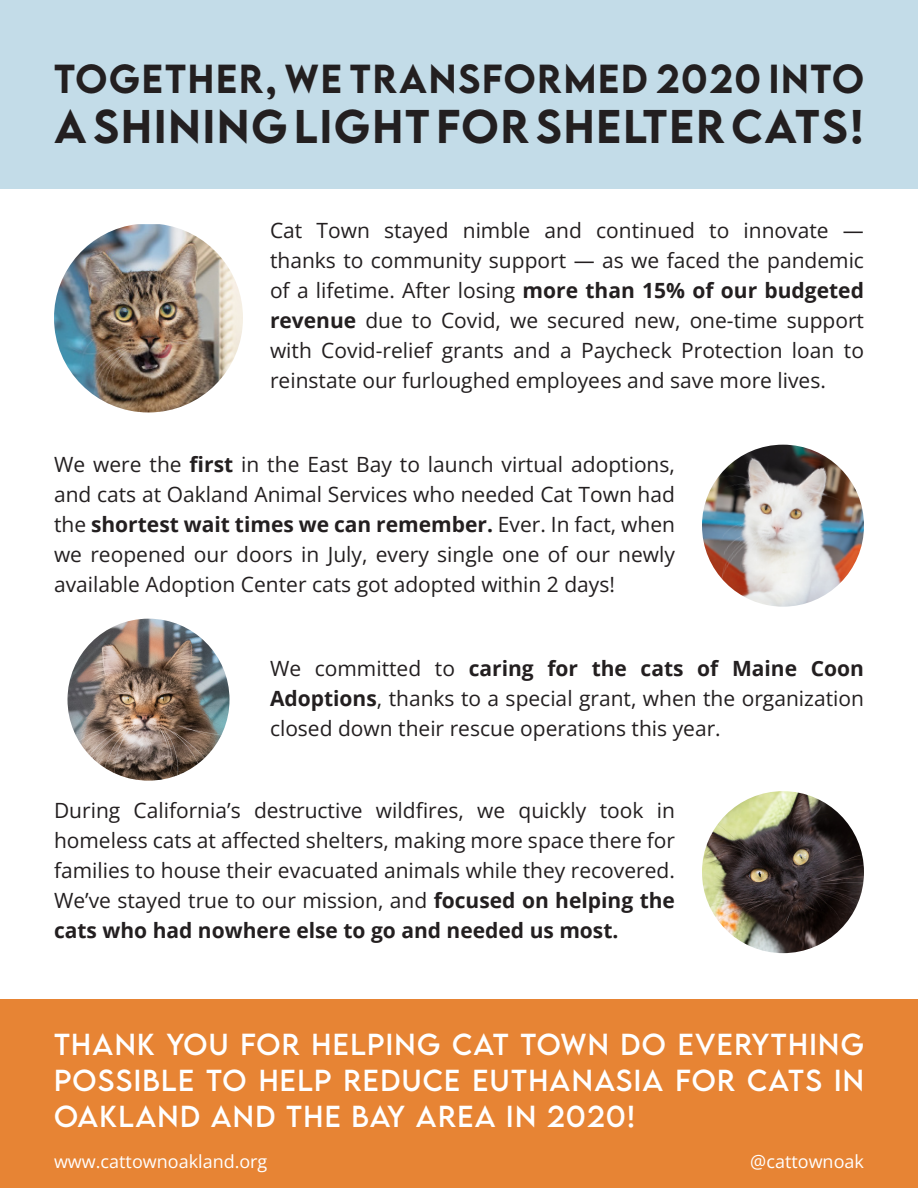
<style>
.page{position:relative;width:918px;height:1188px;background:#fff}
.page>*{position:absolute;margin:0;border:0;box-sizing:border-box;transform-origin:0 0}
.t1{font:500 42px "LEMONMILK";letter-spacing:.05em;color:#231f20}
.t2{font:500 36px "LEMONMILK";letter-spacing:.05em;color:#231f20}
.t3{font:27px/36px "LEMONMILK";letter-spacing:.05em;color:#fff;text-align:justify}
.t4{font:21px/30px "Open Sans";color:#231f20;text-align:justify}
.t5{font:18px "Open Sans";color:#fff}
.s1{font-weight:700}
</style>
<div class="page">
<div style="left:0;top:0;width:918px;height:189px;background:#c3dce8"></div>
<div style="left:0;top:999px;width:918px;height:189px;background:#e78434"></div>
<img style="left:54px;top:224px;width:189px;height:188px">
<img style="left:68px;top:619px;width:162px;height:162px;border-radius:81px">
<img style="left:702px;top:445px;width:162px;height:162px;border-radius:81px">
<img style="left:702px;top:791px;width:162px;height:162px;border-radius:81px">
<p class="t2" style="left:54px;top:55px;width:812px">TOGETHER, WE TRANSFORMED 2020 INTO</p>
<p class="t1" style="left:54px;top:99px;width:812px">A SHINING LIGHT FOR SHELTER CATS!</p>
<p class="t4" style="left:270px;top:215px;width:596px">Cat Town stayed nimble and continued to innovate — thanks to community support — as we faced the pandemic of a lifetime. After losing <span class="s1">more than 15% of our budgeted revenue</span> due to Covid, we secured new, one-time support with Covid-relief grants and a Paycheck Protection loan to reinstate our furloughed employees and save more lives.</p>
<p class="t4" style="left:54px;top:448px;width:623px">We were the <span class="s1">first</span> in the East Bay to launch virtual adoptions, and cats at Oakland Animal Services who needed Cat Town had the <span class="s1">shortest wait times we can remember.</span> Ever. In fact, when we reopened our doors in July, every single one of our newly available Adoption Center cats got adopted within 2 days!</p>
<p class="t4" style="left:270px;top:652px;width:595px">We committed to <span class="s1">caring for the cats of Maine Coon Adoptions</span>, thanks to a special grant, when the organization closed down their rescue operations this year.</p>
<p class="t4" style="left:54px;top:795px;width:623px">During California’s destructive wildfires, we quickly took in homeless cats at affected shelters, making more space there for families to house their evacuated animals while they recovered.<br>We’ve stayed true to our mission, and <span class="s1">focused on helping the cats who had nowhere else to go and needed us most.</span></p>
<p class="t3" style="left:54px;top:1027px;width:812px">THANK YOU FOR HELPING CAT TOWN DO EVERYTHING POSSIBLE TO HELP REDUCE EUTHANASIA FOR CATS IN OAKLAND AND THE BAY AREA IN 2020!</p>
<p class="t5" style="left:54px;top:1149px;width:215px">www.cattownoakland.org</p>
<p class="t5" style="left:750px;top:1149px;width:115px">@cattownoak</p>
</div>
